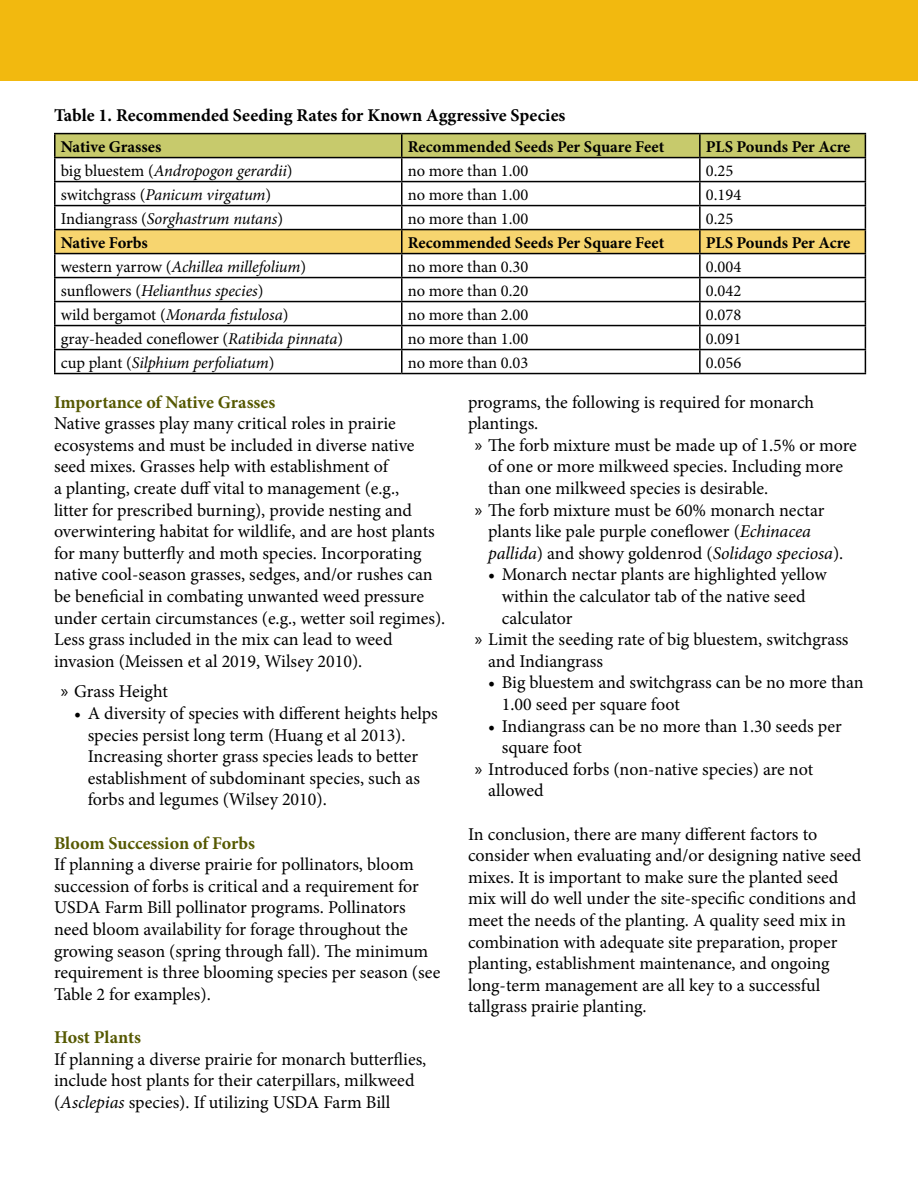
<style>
.page{position:relative;width:918px;height:1188px;background:#fff}
.page>*{position:absolute;margin:0;border:0;box-sizing:border-box;transform-origin:0 0}
.t1{font:18px/21.6px "Minion Pro";color:#000}
.t2{font:700 18px "Minion Pro";color:#565902}
.t3{font:700 18px "Minion Pro";color:#000}
.t4{font:italic 18px "Minion Pro";letter-spacing:-.005em;color:#000}
.t5{font:italic 16.5px "Minion Pro";letter-spacing:-.01em;color:#000}
.t6{font:16.5px "Minion Pro";letter-spacing:-.005em;color:#000}
.t7{font:700 16.5px "Minion Pro";color:#000}
.s1{font-style:normal}
.s2{font-style:italic}
.s3{font-family:"Myriad Pro"}
</style>
<div class="page">
<div style="left:0;top:0;width:918px;height:81px;background:#f2b90f"></div>
<hr style="left:54px;top:133px;width:348px;height:1px;background:#000">
<hr style="left:54px;top:134px;width:2px;height:23px;background:#000">
<hr style="left:402px;top:133px;width:298px;height:1px;background:#000">
<hr style="left:700px;top:133px;width:166px;height:1px;background:#000">
<hr style="left:54px;top:157px;width:348px;height:1px;background:#000">
<hr style="left:54px;top:158px;width:2px;height:23px;background:#000">
<hr style="left:54px;top:181px;width:348px;height:1px;background:#000">
<hr style="left:54px;top:182px;width:2px;height:23px;background:#000">
<hr style="left:54px;top:205px;width:348px;height:1px;background:#000">
<hr style="left:54px;top:206px;width:2px;height:23px;background:#000">
<hr style="left:54px;top:229px;width:348px;height:1px;background:#000">
<hr style="left:54px;top:230px;width:2px;height:23px;background:#000">
<hr style="left:54px;top:253px;width:348px;height:1px;background:#000">
<hr style="left:54px;top:254px;width:2px;height:23px;background:#000">
<hr style="left:54px;top:277px;width:348px;height:1px;background:#000">
<hr style="left:54px;top:278px;width:2px;height:23px;background:#000">
<hr style="left:54px;top:301px;width:348px;height:1px;background:#000">
<hr style="left:54px;top:302px;width:2px;height:23px;background:#000">
<hr style="left:54px;top:325px;width:348px;height:1px;background:#000">
<hr style="left:54px;top:326px;width:2px;height:23px;background:#000">
<hr style="left:54px;top:349px;width:348px;height:1px;background:#000">
<hr style="left:54px;top:350px;width:2px;height:23px;background:#000">
<svg style="left:55px;top:134px;width:811px;height:239px"></svg>
<hr style="left:54px;top:373px;width:348px;height:1px;background:#000">
<hr style="left:402px;top:373px;width:298px;height:1px;background:#000">
<hr style="left:700px;top:373px;width:166px;height:1px;background:#000">
<p class="t3" style="left:54px;top:103px;width:513px">Table 1. Recommended Seeding Rates for Known Aggressive Species</p>
<p class="t7" style="left:61px;top:135px;width:102px">Native Grasses</p>
<p class="t7" style="left:408px;top:135px;width:258px">Recommended Seeds Per Square Feet</p>
<p class="t7" style="left:706px;top:135px;width:146px">PLS Pounds Per Acre</p>
<p class="t5" style="left:61px;top:159px;width:233px"><span class="s1">big bluestem (</span>Andropogon gerardii<span class="s1">)</span></p>
<p class="t6" style="left:408px;top:159px;width:122px">no more than 1.00</p>
<p class="t6" style="left:706px;top:159px;width:29px">0.25</p>
<p class="t5" style="left:61px;top:183px;width:212px"><span class="s1">switchgrass (</span>Panicum virgatum<span class="s1">)</span></p>
<p class="t6" style="left:408px;top:183px;width:122px">no more than 1.00</p>
<p class="t6" style="left:706px;top:183px;width:37px">0.194</p>
<p class="t5" style="left:61px;top:207px;width:224px"><span class="s1">Indiangrass (</span>Sorghastrum nutans<span class="s1">)</span></p>
<p class="t6" style="left:408px;top:207px;width:122px">no more than 1.00</p>
<p class="t6" style="left:706px;top:207px;width:29px">0.25</p>
<p class="t7" style="left:61px;top:231px;width:89px">Native Forbs</p>
<p class="t7" style="left:408px;top:231px;width:258px">Recommended Seeds Per Square Feet</p>
<p class="t7" style="left:706px;top:231px;width:146px">PLS Pounds Per Acre</p>
<p class="t5" style="left:61px;top:255px;width:247px"><span class="s1">western yarrow (</span>Achillea millefolium<span class="s1">)</span></p>
<p class="t6" style="left:408px;top:255px;width:122px">no more than 0.30</p>
<p class="t6" style="left:706px;top:255px;width:37px">0.004</p>
<p class="t5" style="left:61px;top:279px;width:204px"><span class="s1">sunflowers (</span>Helianthus species<span class="s1">)</span></p>
<p class="t6" style="left:408px;top:279px;width:122px">no more than 0.20</p>
<p class="t6" style="left:706px;top:279px;width:37px">0.042</p>
<p class="t5" style="left:61px;top:303px;width:229px"><span class="s1">wild bergamot (</span>Monarda fistulosa<span class="s1">)</span></p>
<p class="t6" style="left:408px;top:303px;width:122px">no more than 2.00</p>
<p class="t6" style="left:706px;top:303px;width:37px">0.078</p>
<p class="t6" style="left:61px;top:327px;width:284px">gray-headed coneflower (<span class="s2">Ratibida pinnata</span>)</p>
<p class="t6" style="left:408px;top:327px;width:122px">no more than 1.00</p>
<p class="t6" style="left:706px;top:327px;width:37px">0.091</p>
<p class="t5" style="left:61px;top:351px;width:215px"><span class="s1">cup plant (</span>Silphium perfoliatum<span class="s1">)</span></p>
<p class="t6" style="left:408px;top:351px;width:122px">no more than 0.03</p>
<p class="t6" style="left:706px;top:351px;width:37px">0.056</p>
<p class="t2" style="left:54px;top:389px;width:223px">Importance of Native Grasses</p>
<p class="t1" style="left:54px;top:413px;width:393px">Native grasses play many critical roles in prairie ecosystems and must be included in diverse native seed mixes. Grasses help with establishment of<br>a planting, create duff vital to management (e.g.,<br>litter for prescribed burning), provide nesting and overwintering habitat for wildlife, and are host plants for many butterfly and moth species. Incorporating native cool-season grasses, sedges, and/or rushes can be beneficial in combating unwanted weed pressure under certain circumstances (e.g., wetter soil regimes).<br>Less grass included in the mix can lead to weed invasion (Meissen et al 2019, Wilsey 2010).</p>
<p class="t1" style="left:61px;top:681px;width:109px"><span class="s3">»</span> Grass Height</p>
<p class="t1" style="left:88px;top:703px;width:352px;text-indent:-14px">• A diversity of species with different heights helps species persist long term (Huang et al 2013).<br>Increasing shorter grass species leads to better establishment of subdominant species, such as forbs and legumes (Wilsey 2010).</p>
<p class="t2" style="left:54px;top:830px;width:202px">Bloom Succession of Forbs</p>
<p class="t1" style="left:54px;top:854px;width:388px">If planning a diverse prairie for pollinators, bloom succession of forbs is critical and a requirement for USDA Farm Bill pollinator programs. Pollinators need bloom availability for forage throughout the growing season (spring through fall). The minimum requirement is three blooming species per season (see Table 2 for examples).</p>
<p class="t2" style="left:54px;top:1025px;width:89px">Host Plants</p>
<p class="t1" style="left:54px;top:1048px;width:374px">If planning a diverse prairie for monarch butterflies, include host plants for their caterpillars, milkweed (<span class="s2">Asclepias</span> species). If utilizing USDA Farm Bill</p>
<p class="t1" style="left:468px;top:391px;width:348px">programs, the following is required for monarch</p>
<p class="t1" style="left:468px;top:413px;width:72px">plantings.</p>
<p class="t1" style="left:475px;top:434px;width:384px"><span class="s3">»</span> The forb mixture must be made up of 1.5% or more</p>
<p class="t1" style="left:488px;top:456px;width:356px">of one or more milkweed species. Including more</p>
<p class="t1" style="left:488px;top:478px;width:282px">than one milkweed species is desirable.</p>
<p class="t1" style="left:475px;top:499px;width:351px"><span class="s3">»</span> The forb mixture must be 60% monarch nectar</p>
<p class="t1" style="left:488px;top:521px;width:324px">plants like pale purple coneflower (<span class="s2">Echinacea</span></p>
<p class="t4" style="left:488px;top:541px;width:357px">pallida<span class="s1">) and showy goldenrod (</span>Solidago speciosa<span class="s1">).</span></p>
<p class="t1" style="left:488px;top:564px;width:340px">• Monarch nectar plants are highlighted yellow</p>
<p class="t1" style="left:502px;top:586px;width:305px">within the calculator tab of the native seed</p>
<p class="t1" style="left:502px;top:607px;width:72px">calculator</p>
<p class="t1" style="left:475px;top:629px;width:375px"><span class="s3">»</span> Limit the seeding rate of big bluestem, switchgrass</p>
<p class="t1" style="left:488px;top:650px;width:116px">and Indiangrass</p>
<p class="t1" style="left:502px;top:672px;width:363px;text-indent:-14px">• Big bluestem and switchgrass can be no more than<br>1.00 seed per square foot</p>
<p class="t1" style="left:488px;top:715px;width:355px">• Indiangrass can be no more than 1.30 seeds per</p>
<p class="t1" style="left:502px;top:737px;width:82px">square foot</p>
<p class="t1" style="left:475px;top:758px;width:340px"><span class="s3">»</span> Introduced forbs (non-native species) are not</p>
<p class="t1" style="left:488px;top:780px;width:57px">allowed</p>
<p class="t1" style="left:468px;top:823px;width:395px">In conclusion, there are many different factors to consider when evaluating and/or designing native seed mixes. It is important to make sure the planted seed mix will do well under the site-specific conditions and meet the needs of the planting. A quality seed mix in combination with adequate site preparation, proper planting, establishment maintenance, and ongoing long-term management are all key to a successful tallgrass prairie planting.</p>
</div>
